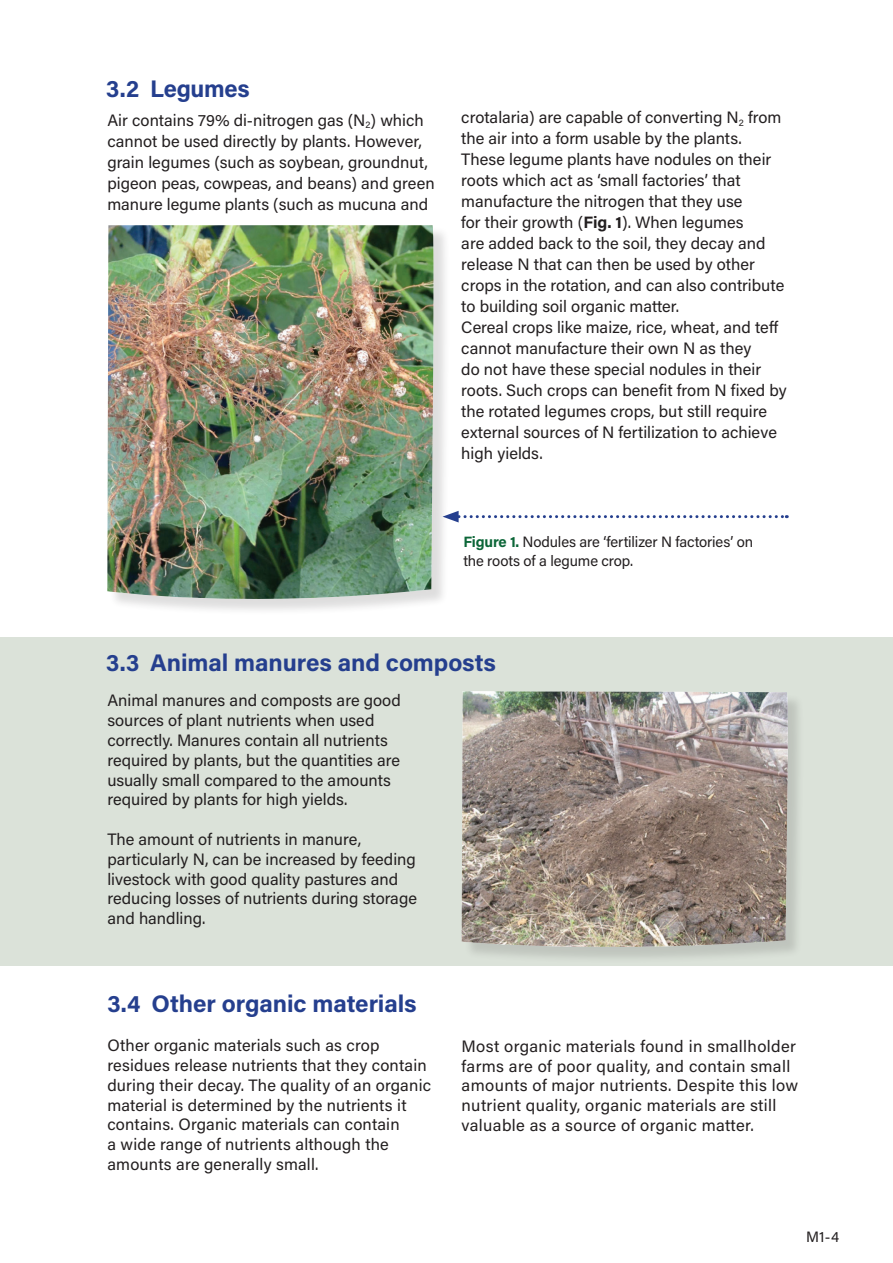
<style>
.page{position:relative;width:893px;height:1263px;background:#fff}
.page>*{position:absolute;margin:0;border:0;box-sizing:border-box;transform-origin:0 0}
.t1{font:24px "Acumin Variable Concept";letter-spacing:.04em;color:#253f8e}
.t2{font:16.5px/19.8px "Acumin Variable Concept";letter-spacing:.025em;color:#231f20}
.t3{font:15px/19.5px "Acumin Variable Concept";letter-spacing:.015em;color:#231f20}
.s1{color:#0c6638}
</style>
<div class="page">
<div style="left:0;top:637px;width:893px;height:328px;background:#dbe2d9"></div>
<div style="left:109px;top:225px;width:342px;height:391px;background:#231f20;opacity:.15"></div>
<img style="left:107px;top:225px;width:328px;height:385px">
<svg style="left:442px;top:511px;width:345px;height:11px"></svg>
<div style="left:463px;top:693px;width:342px;height:271px;background:#231f20;opacity:.15"></div>
<img style="left:462px;top:691px;width:328px;height:258px">
<p class="t1" style="left:106px;top:72px;width:143px">3.2 Legumes</p>
<p class="t2" style="left:107px;top:109px;width:329px;line-height:21px">Air contains 79% di-nitrogen gas (N<sub>2</sub>) which cannot be used directly by plants. However, grain legumes (such as soybean, groundnut, pigeon peas, cowpeas, and beans) and green manure legume plants (such as mucuna and</p>
<p class="t2" style="left:461px;top:106px;width:321px;line-height:21px">crotalaria) are capable of converting N<sub>2</sub> from the air into a form usable by the plants.</p>
<p class="t2" style="left:461px;top:148px;width:324px;line-height:21px">These legume plants have nodules on their roots which act as ‘small factories’ that manufacture the nitrogen that they use<br>for their growth (Fig. 1). When legumes<br>are added back to the soil, they decay and release N that can then be used by other crops in the rotation, and can also contribute to building soil organic matter.</p>
<p class="t2" style="left:461px;top:316px;width:327px;line-height:21px">Cereal crops like maize, rice, wheat, and teff cannot manufacture their own N as they<br>do not have these special nodules in their roots. Such crops can benefit from N fixed by the rotated legumes crops, but still require external sources of N fertilization to achieve high yields.</p>
<p class="t3" style="left:463px;top:531px;width:291px"><span class="s1">Figure 1.</span> Nodules are ‘fertilizer N factories’ on the roots of a legume crop.</p>
<p class="t1" style="left:106px;top:646px;width:390px">3.3 Animal manures and composts</p>
<p class="t2" style="left:107px;top:690px;width:295px">Animal manures and composts are good sources of plant nutrients when used correctly. Manures contain all nutrients required by plants, but the quantities are usually small compared to the amounts required by plants for high yields.</p>
<p class="t2" style="left:107px;top:829px;width:311px">The amount of nutrients in manure, particularly N, can be increased by feeding livestock with good quality pastures and reducing losses of nutrients during storage and handling.</p>
<p class="t1" style="left:107px;top:987px;width:309px">3.4 Other organic materials</p>
<p class="t2" style="left:107px;top:1035px;width:325px">Other organic materials such as crop residues release nutrients that they contain during their decay. The quality of an organic material is determined by the nutrients it contains. Organic materials can contain<br>a wide range of nutrients although the amounts are generally small.</p>
<p class="t2" style="left:462px;top:1035px;width:338px">Most organic materials found in smallholder farms are of poor quality, and contain small amounts of major nutrients. Despite this low nutrient quality, organic materials are still valuable as a source of organic matter.</p>
<p class="t3" style="left:806px;top:1226px;width:34px">M1-4</p>
</div>
